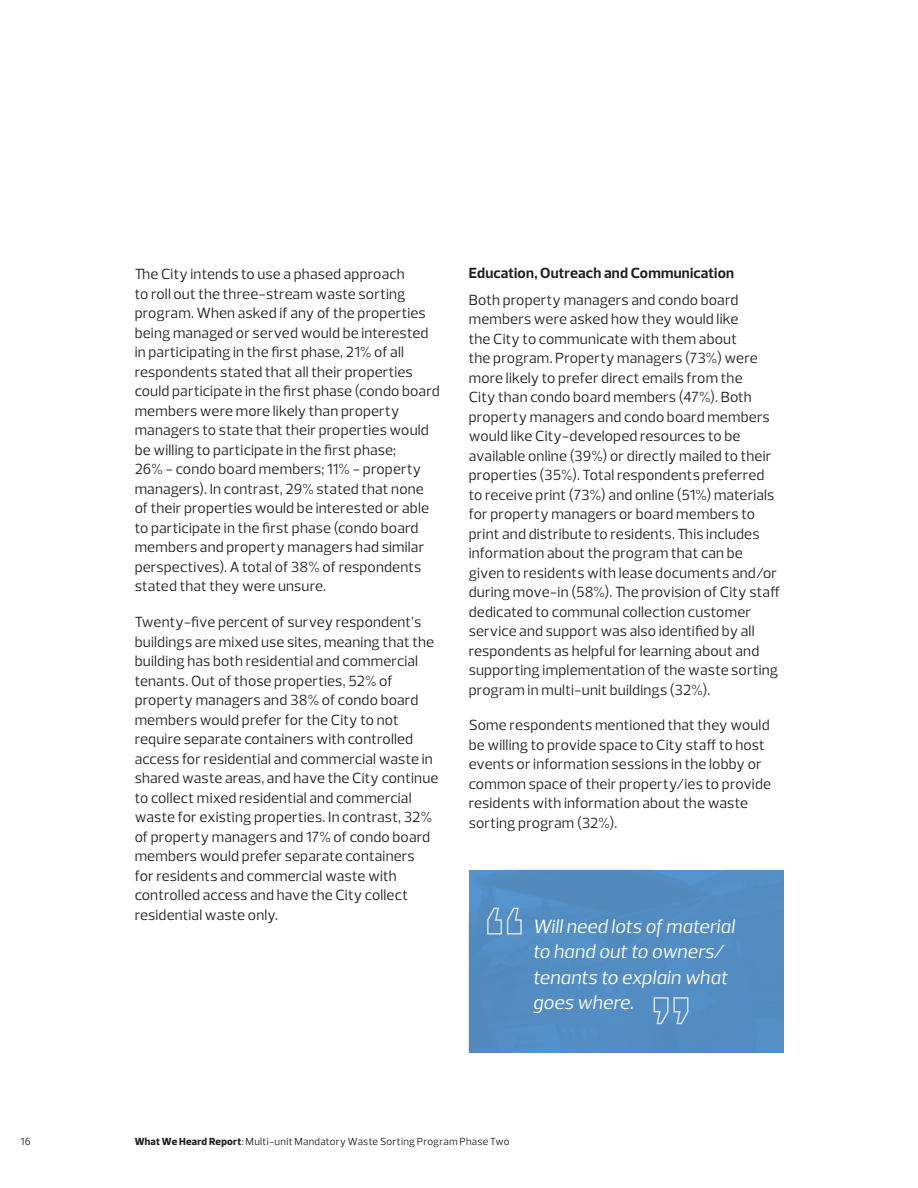
<style>
.page{position:relative;width:918px;height:1188px;background:#fff}
.page>*{position:absolute;margin:0;border:0;box-sizing:border-box;transform-origin:0 0}
.PE_Pull_Quote_Doc{font:italic 19.5px/25.5px "Prelo";color:#fff}
.PE_Body_Doc{font:15px/19.5px "Prelo";letter-spacing:.01em;color:#231f20}
.Body_Bold_Head{font:700 15px "Prelo";letter-spacing:.01em;color:#231f20}
.t1{font:10.5px "Prelo";letter-spacing:.025em;color:#231f20}
.s1{font-weight:800}
</style>
<div class="page">
<div style="left:469px;top:870px;width:314px;height:182px;background:#538cc1"></div>
<svg style="left:486px;top:906px;width:37px;height:29px"></svg>
<svg style="left:653px;top:996px;width:36px;height:29px"></svg>
<p class="PE_Body_Doc" style="left:135px;top:265px;width:307px">The City intends to use a phased approach<br>to roll out the three-stream waste sorting program. When asked if any of the properties being managed or served would be interested in participating in the first phase, 21% of all respondents stated that all their properties could participate in the first phase (condo board members were more likely than property managers to state that their properties would be willing to participate in the first phase;<br>26% - condo board members; 11% - property managers). In contrast, 29% stated that none of their properties would be interested or able to participate in the first phase (condo board members and property managers had similar perspectives). A total of 38% of respondents stated that they were unsure.</p>
<p class="PE_Body_Doc" style="left:135px;top:612px;width:305px">Twenty-five percent of survey respondent’s buildings are mixed use sites, meaning that the building has both residential and commercial tenants. Out of those properties, 52% of property managers and 38% of condo board members would prefer for the City to not require separate containers with controlled access for residential and commercial waste in shared waste areas, and have the City continue to collect mixed residential and commercial waste for existing properties. In contrast, 32% of property managers and 17% of condo board members would prefer separate containers<br>for residents and commercial waste with controlled access and have the City collect residential waste only.</p>
<p class="Body_Bold_Head" style="left:469px;top:264px;width:267px">Education, Outreach and Communication</p>
<p class="PE_Body_Doc" style="left:469px;top:290px;width:313px">Both property managers and condo board members were asked how they would like<br>the City to communicate with them about<br>the program. Property managers (73%) were more likely to prefer direct emails from the<br>City than condo board members (47%). Both property managers and condo board members would like City-developed resources to be available online (39%) or directly mailed to their properties (35%). Total respondents preferred to receive print (73%) and online (51%) materials for property managers or board members to print and distribute to residents. This includes information about the program that can be given to residents with lease documents and/or during move-in (58%). The provision of City staff dedicated to communal collection customer service and support was also identified by all respondents as helpful for learning about and supporting implementation of the waste sorting program in multi-unit buildings (32%).</p>
<p class="PE_Body_Doc" style="left:469px;top:716px;width:304px">Some respondents mentioned that they would be willing to provide space to City staff to host events or information sessions in the lobby or common space of their property/ies to provide residents with information about the waste sorting program (32%).</p>
<p class="PE_Pull_Quote_Doc" style="left:533px;top:914px;width:203px">Will need lots of material to hand out to owners/ tenants to explain what goes where.</p>
<p class="t1" style="left:21px;top:1135px;width:12px">16</p>
<p class="t1" style="left:135px;top:1135px;width:376px"><span class="s1">What We Heard Report</span>: Multi-unit Mandatory Waste Sorting Program Phase Two</p>
</div>
